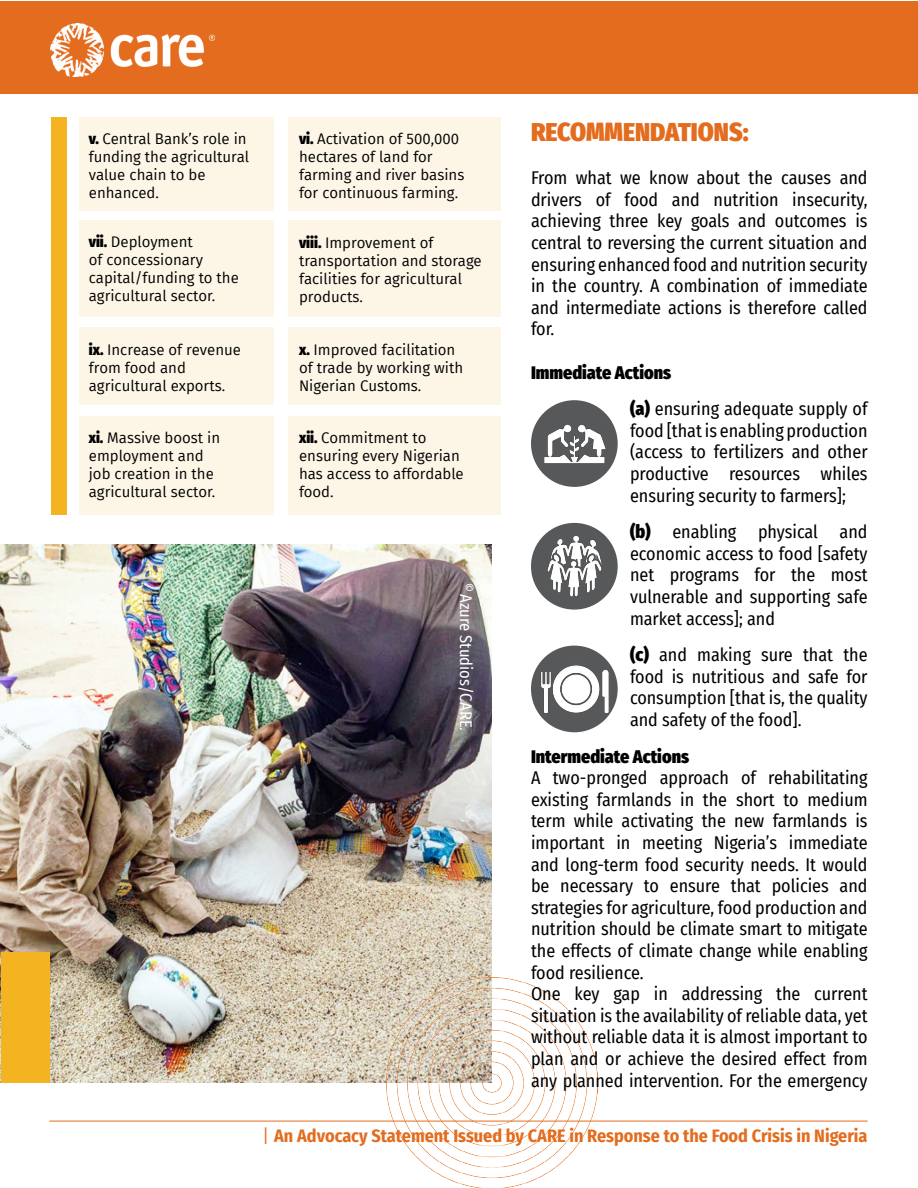
<style>
.page{position:relative;width:918px;height:1188px;background:#fff}
.page>*{position:absolute;margin:0;border:0;box-sizing:border-box;transform-origin:0 0}
.t1{font:900 25.5px "Fira Sans Condensed";color:#e36c1e}
.t2{font:18px/21.6px "Fira Sans Condensed";color:#000;text-align:justify}
.t3{font:700 18px "Fira Sans Condensed";color:#e36c1e}
.t4{font:900 18px "Fira Sans Condensed";color:#000}
.t5{font:16.5px "Fira Sans Condensed";color:#fff}
.t6{font:15px/18px "Fira Sans";color:#000}
.t7{font:500 12px "Fira Sans Condensed";color:#fff}
.s1{font-family:"Fira Sans Condensed";font-weight:900}
.s2{font-weight:900}
.s3{font-family:"Fira Sans";font-weight:400}
</style>
<div class="page">
<img style="left:1px;top:544px;width:491px;height:538px">
<img style="left:387px;top:977px;width:210px;height:211px">
<div style="left:79px;top:117px;width:195px;height:93px;background:#fdf6e7"></div>
<div style="left:79px;top:221px;width:195px;height:96px;background:#fdf6e7"></div>
<div style="left:79px;top:328px;width:195px;height:77px;background:#fdf6e7"></div>
<div style="left:79px;top:416px;width:195px;height:99px;background:#fdf6e7"></div>
<div style="left:289px;top:117px;width:212px;height:94px;background:#fdf6e7"></div>
<div style="left:289px;top:221px;width:212px;height:96px;background:#fdf6e7"></div>
<div style="left:289px;top:328px;width:212px;height:77px;background:#fdf6e7"></div>
<div style="left:289px;top:416px;width:212px;height:99px;background:#fdf6e7"></div>
<div style="left:0;top:1px;width:918px;height:92px;background:#e36c1e"></div>
<img style="left:51px;top:24px;width:164px;height:53px">
<img style="left:531px;top:400px;width:87px;height:87px;border-radius:43px">
<img style="left:531px;top:523px;width:87px;height:87px;border-radius:43px">
<img style="left:531px;top:646px;width:87px;height:86px;border-radius:43px">
<hr style="left:50px;top:1121px;width:818px;height:1px;background:#e36c1e">
<div style="left:51px;top:117px;width:15px;height:398px;background:#f4b320"></div>
<div style="left:1px;top:952px;width:49px;height:130px;background:#f4b320"></div>
<p class="t6" style="left:89px;top:129px;width:162px"><span class="s1">v.</span> Central Bank’s role in funding the agricultural value chain to be enhanced.</p>
<p class="t6" style="left:89px;top:233px;width:152px"><span class="s1">vii.</span> Deployment<br>of concessionary capital/funding to the agricultural sector.</p>
<p class="t6" style="left:89px;top:340px;width:154px"><span class="s1">ix.</span> Increase of revenue from food and agricultural exports.</p>
<p class="t6" style="left:89px;top:428px;width:133px"><span class="s1">xi.</span> Massive boost in employment and job creation in the agricultural sector.</p>
<h1 class="t1" style="left:531px;top:110px;width:219px">RECOMMENDATIONS:</h1>
<p class="t2" style="left:531px;top:167px;width:338px">From what we know about the causes and drivers of food and nutrition insecurity, achieving three key goals and outcomes is central to reversing the current situation and ensuring enhanced food and nutrition security in the country. A combination of immediate and intermediate actions is therefore called for.</p>
<p class="t2" style="left:630px;top:354px;width:239px;line-height:36.6px;text-indent:-99px"><span class="s2">Immediate Actions<br>(a)</span> ensuring adequate supply of</p>
<p class="t2" style="left:630px;top:419px;width:239px">food [that is enabling production (access to fertilizers and other productive resources whiles ensuring security to farmers];</p>
<p class="t2" style="left:630px;top:521px;width:239px"><span class="s2">(b)</span> enabling physical and economic access to food [safety net programs for the most vulnerable and supporting safe market access]; and</p>
<p class="t2" style="left:630px;top:644px;width:239px"><span class="s2">(c)</span> and making sure that the food is nutritious and safe for consumption [that is, the quality and safety of the food].</p>
<p class="t4" style="left:531px;top:740px;width:160px">Intermediate Actions</p>
<p class="t2" style="left:531px;top:767px;width:338px;text-align:left">A two-pronged approach of rehabilitating existing farmlands in the short to medium term while activating the new farmlands is important in meeting Nigeria’s immediate and long-term food security needs. It would be necessary to ensure that policies and strategies for agriculture, food production and nutrition should be climate smart to mitigate the effects of climate change while enabling food resilience.<br>One key gap in addressing the current situation is the availability of reliable data, yet without reliable data it is almost important to plan and or achieve the desired effect from any planned intervention. For the emergency</p>
<p class="t3" style="left:262px;top:1120px;width:607px"><span class="s3">|</span> An Advocacy Statement Issued by CARE in Response to the Food Crisis in Nigeria</p>
<p class="t6" style="left:299px;top:130px;width:167px"><span class="s1">vi.</span> Activation of 500,000 hectares of land for farming and river basins for continuous farming.</p>
<p class="t6" style="left:299px;top:233px;width:184px"><span class="s1">viii.</span> Improvement of transportation and storage facilities for agricultural products.</p>
<p class="t6" style="left:299px;top:340px;width:166px"><span class="s1">x.</span> Improved facilitation of trade by working with<br>Nigerian Customs.</p>
<p class="t6" style="left:299px;top:428px;width:166px"><span class="s1">xii.</span> Commitment to ensuring every Nigerian has access to affordable food.</p>
<p class="t7" style="left:478px;top:583px;width:10px;rotate:90deg">©</p>
<p class="t5" style="left:478px;top:594px;width:138px;rotate:90deg">Azure Studios/CARE.</p>
</div>
